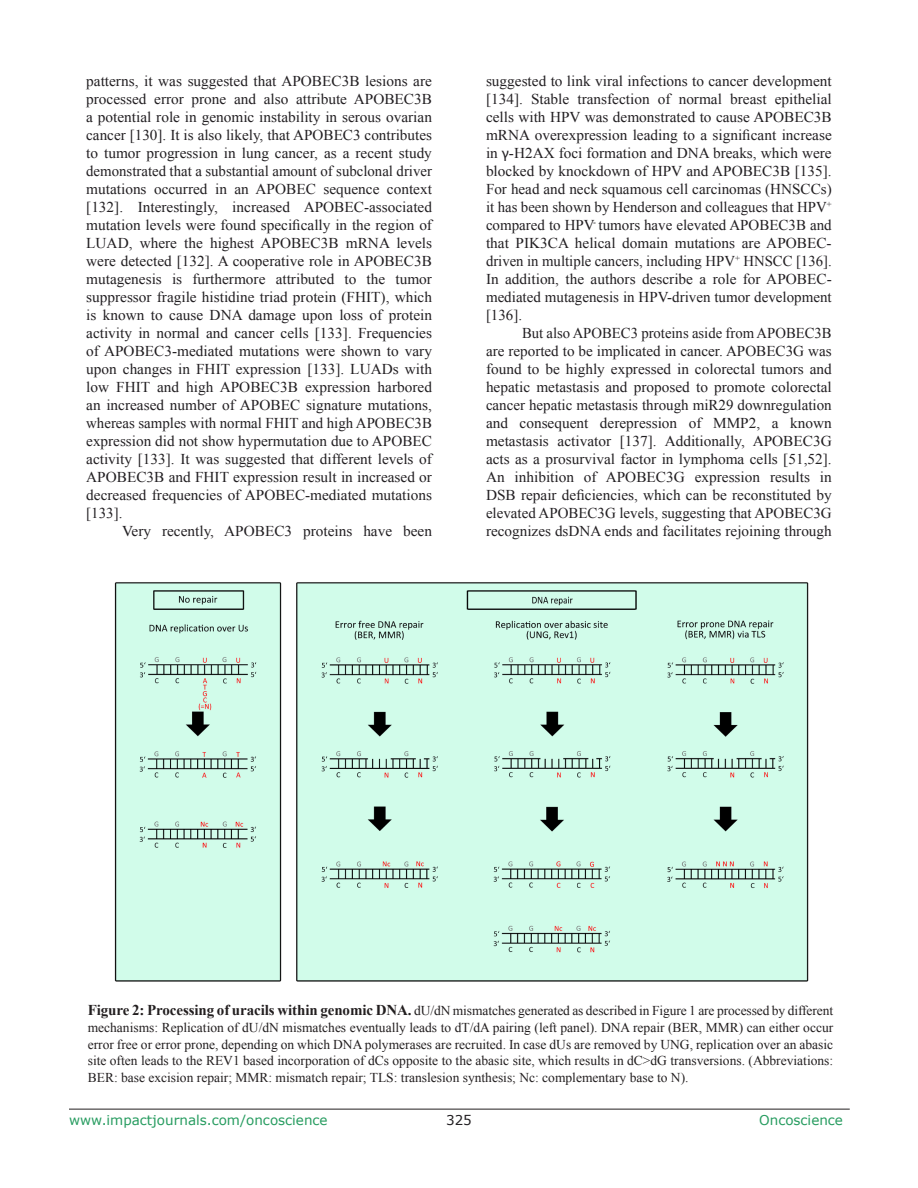
<style>
.page{position:relative;width:918px;height:1188px;background:#fff}
.page>*{position:absolute;margin:0;border:0;box-sizing:border-box;transform-origin:0 0}
.BodyText{font:15px/18px "Times New Roman";color:#221f22;text-align:justify}
.FGC{font:13.5px/16.8px "Times New Roman";color:#231f20;text-align:justify}
.t1{font:13.5px "Verdana";color:#279c60}
.t2{font:13.5px "Verdana";color:#221f22}
.s1{font-family:"Myriad Pro"}
.s2{font-weight:700;font-size:15px}
</style>
<div class="page">
<hr style="left:69px;top:1109px;width:781px;height:1px;background:#231f20">
<img style="left:114px;top:582px;width:695px;height:400px">
<p class="BodyText" style="left:86px;top:71px;width:347px">patterns, it was suggested that APOBEC3B lesions are processed error prone and also attribute APOBEC3B a potential role in genomic instability in serous ovarian cancer [130]. It is also likely, that APOBEC3 contributes to tumor progression in lung cancer, as a recent study demonstrated that a substantial amount of subclonal driver mutations occurred in an APOBEC sequence context [132]. Interestingly, increased APOBEC-associated mutation levels were found specifically in the region of LUAD, where the highest APOBEC3B mRNA levels were detected [132]. A cooperative role in APOBEC3B mutagenesis is furthermore attributed to the tumor suppressor fragile histidine triad protein (FHIT), which is known to cause DNA damage upon loss of protein activity in normal and cancer cells [133]. Frequencies of APOBEC3-mediated mutations were shown to vary upon changes in FHIT expression [133]. LUADs with low FHIT and high APOBEC3B expression harbored an increased number of APOBEC signature mutations, whereas samples with normal FHIT and high APOBEC3B expression did not show hypermutation due to APOBEC activity [133]. It was suggested that different levels of APOBEC3B and FHIT expression result in increased or decreased frequencies of APOBEC-mediated mutations [133].</p>
<p class="BodyText" style="left:122px;top:521px;width:311px">Very recently, APOBEC3 proteins have been</p>
<p class="BodyText" style="left:486px;top:71px;width:347px">suggested to link viral infections to cancer development [134]. Stable transfection of normal breast epithelial cells with HPV was demonstrated to cause APOBEC3B mRNA overexpression leading to a significant increase in <span class="s1">γ</span>-H2AX foci formation and DNA breaks, which were blocked by knockdown of HPV and APOBEC3B [135].<br>For head and neck squamous cell carcinomas (HNSCCs) it has been shown by Henderson and colleagues that HPV<sup>+ </sup>compared to HPV<sup>-</sup> tumors have elevated APOBEC3B and that PIK3CA helical domain mutations are APOBEC&shy;driven in multiple cancers, including HPV<sup>+</sup> HNSCC [136].<br>In addition, the authors describe a role for APOBEC&shy;mediated mutagenesis in HPV-driven tumor development [136].</p>
<p class="BodyText" style="left:486px;top:323px;width:347px;text-indent:36px">But also APOBEC3 proteins aside from APOBEC3B are reported to be implicated in cancer. APOBEC3G was found to be highly expressed in colorectal tumors and hepatic metastasis and proposed to promote colorectal cancer hepatic metastasis through miR29 downregulation and consequent derepression of MMP2, a known metastasis activator [137]. Additionally, APOBEC3G acts as a prosurvival factor in lymphoma cells [51,52].<br>An inhibition of APOBEC3G expression results in DSB repair deficiencies, which can be reconstituted by elevated APOBEC3G levels, suggesting that APOBEC3G recognizes dsDNA ends and facilitates rejoining through</p>
<p class="FGC" style="left:88px;top:1002px;width:747px"><span class="s2">Figure 2: Processing of uracils within genomic DNA.</span> dU/dN mismatches generated as described in Figure 1 are processed by different mechanisms: Replication of dU/dN mismatches eventually leads to dT/dA pairing (left panel). DNA repair (BER, MMR) can either occur error free or error prone, depending on which DNA polymerases are recruited. In case dUs are removed by UNG, replication over an abasic site often leads to the REV1 based incorporation of dCs opposite to the abasic site, which results in dC&gt;dG transversions. (Abbreviations:<br>BER: base excision repair; MMR: mismatch repair; TLS: translesion synthesis; Nc: complementary base to N).</p>
<p class="t1" style="left:69px;top:1111px;width:260px">www.impactjournals.com/oncoscience</p>
<p class="t2" style="left:446px;top:1111px;width:27px">325</p>
<p class="t1" style="left:759px;top:1111px;width:85px">Oncoscience</p>
</div>
